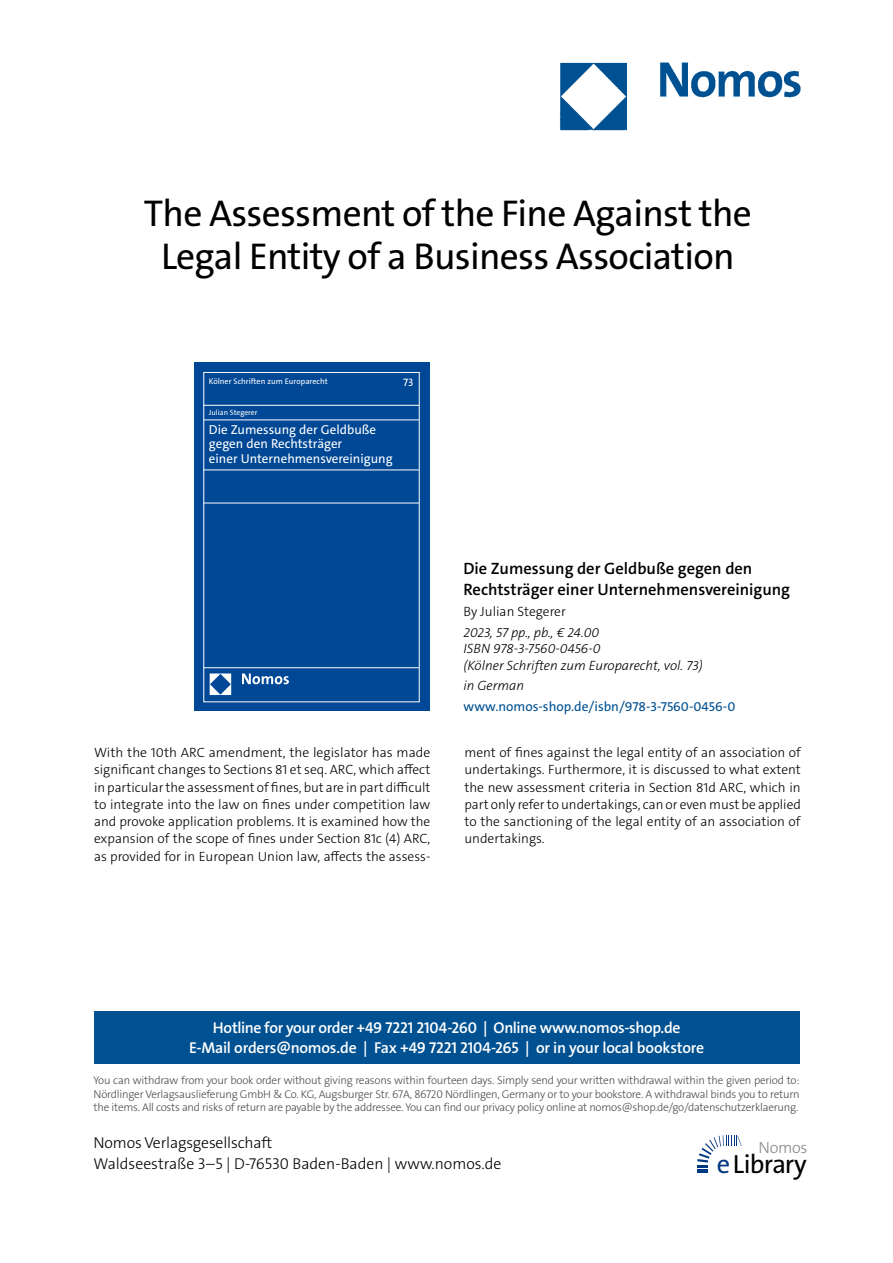
<style>
.page{position:relative;width:893px;height:1263px;background:#fff}
.page>*{position:absolute;margin:0;border:0;box-sizing:border-box;transform-origin:0 0}
.t1{font:37.5px/43.5px "The Sans Os F";letter-spacing:-.02em;color:#000;text-align:center}
.t2{font:26.4px "The Sans Os F";letter-spacing:-.03em;color:#000}
.t3{font:600 16.5px/21px "The Sans C5";color:#000}
.t4{font:300 16.2px "The Sans Os F";letter-spacing:-.02em;color:#87888a}
.t5{font:600 15.75px/21px "The Sans Os F";letter-spacing:-.02em;color:#fff;text-align:center}
.t6{font:300 15.75px/21px "The Sans Os F";color:#000}
.t7{font:300 13.5px/17.2px "The Sans C5";color:#000;text-align:justify}
.t8{font:italic 300 13.5px/16.5px "The Sans C5";color:#000}
.t9{font:13.5px "The Sans C5";color:#005192}
.t10{font:13.05px/14.1px "The Sans C5";color:#fff}
.t11{font:300 11.25px/13.5px "The Sans Os F";letter-spacing:-.02em;color:#4b4b4d;text-align:justify}
.t12{font:10.8px "The Sans C5";color:#fff}
.t13{font:8.1px "The Sans C5";color:#fff}
.t14{font:7.65px "The Sans C5";color:#fff}
.s1{color:#003882}
</style>
<div class="page">
<div style="left:94px;top:1011px;width:705px;height:52px;background:#005192"></div>
<svg style="left:697px;top:1135px;width:45px;height:38px"></svg>
<img style="left:559px;top:62px;width:242px;height:69px">
<div style="left:194px;top:362px;width:236px;height:349px;background:#004895"></div>
<hr style="left:203px;top:405px;width:216px;height:1px;background:#fff">
<hr style="left:203px;top:470px;width:216px;height:1px;background:#fff">
<hr style="left:203px;top:503px;width:216px;height:1px;background:#fff">
<hr style="left:203px;top:667px;width:216px;height:1px;background:#fff">
<svg style="left:242px;top:673px;width:47px;height:11px"></svg>
<svg style="left:210px;top:673px;width:21px;height:22px"></svg>
<hr style="left:203px;top:420px;width:216px;height:1px;background:#fff">
<h1 class="t1" style="left:144px;top:195px;width:609px">The Assessment of the Fine Against the<br>Legal Entity of a Business Association</h1>
<p class="t13" style="left:209px;top:376px;width:120px">Kölner Schriften zum Europarecht</p>
<p class="t12" style="left:403px;top:376px;width:12px">73</p>
<p class="t14" style="left:209px;top:407px;width:50px">Julian Stegerer</p>
<p class="t10" style="left:209px;top:423px;width:185px">Die Zumessung der Geldbuße gegen den Rechtsträger<br>einer Unternehmensvereinigung</p>
<p class="t3" style="left:463px;top:558px;width:328px">Die Zumessung der Geldbuße gegen den<br>Rechtsträger einer Unternehmensvereinigung</p>
<p class="t7" style="left:463px;top:603px;width:104px">By Julian Stegerer</p>
<p class="t8" style="left:463px;top:624px;width:241px">2023, 57 pp., pb., € 24.00<br>ISBN 978-3-7560-0456-0<br>(Kölner Schriften zum Europarecht, vol. 73)</p>
<p class="t8" style="left:463px;top:678px;width:62px">in German</p>
<p class="t9" style="left:463px;top:698px;width:273px">www.nomos-shop.de/isbn/978-3-7560-0456-0</p>
<p class="t7" style="left:94px;top:744px;width:338px">With the 10th ARC amendment, the legislator has made significant changes to Sections 81 et seq. ARC, which affect in particular the assessment of fines, but are in part difficult to integrate into the law on fines under competition law and provoke application problems. It is examined how the expansion of the scope of fines under Section 81c (4) ARC, as provided for in European Union law, affects the assess-</p>
<p class="t7" style="left:464px;top:744px;width:338px">ment of fines against the legal entity of an association of undertakings. Furthermore, it is discussed to what extent the new assessment criteria in Section 81d ARC, which in part only refer to undertakings, can or even must be applied to the sanctioning of the legal entity of an association of undertakings.</p>
<p class="t5" style="left:189px;top:1017px;width:517px">Hotline for your order +49 7221 2104-260 | Online www.nomos-shop.de<br>E-Mail orders@nomos.de | Fax +49 7221 2104-265 | or in your local bookstore</p>
<p class="t11" style="left:94px;top:1074px;width:708px">You can withdraw from your book order without giving reasons within fourteen days. Simply send your written withdrawal within the given period to:<br>Nördlinger Verlagsauslieferung GmbH &amp; Co. KG, Augsburger Str. 67A, 86720 Nördlingen, Germany or to your bookstore. A withdrawal binds you to return the items. All costs and risks of return are payable by the addressee. You can find our privacy policy online at nomos@shop.de/go/datenschutzerklaerung.</p>
<p class="t6" style="left:94px;top:1133px;width:409px">Nomos Verlagsgesellschaft<br>Waldseestraße 3–5 | D-76530 Baden-Baden | www.nomos.de</p>
<p class="t4" style="left:758px;top:1137px;width:51px">Nomos</p>
<h2 class="t2" style="left:717px;top:1153px;width:91px"><span class="s1">e</span>Library</h2>
</div>
